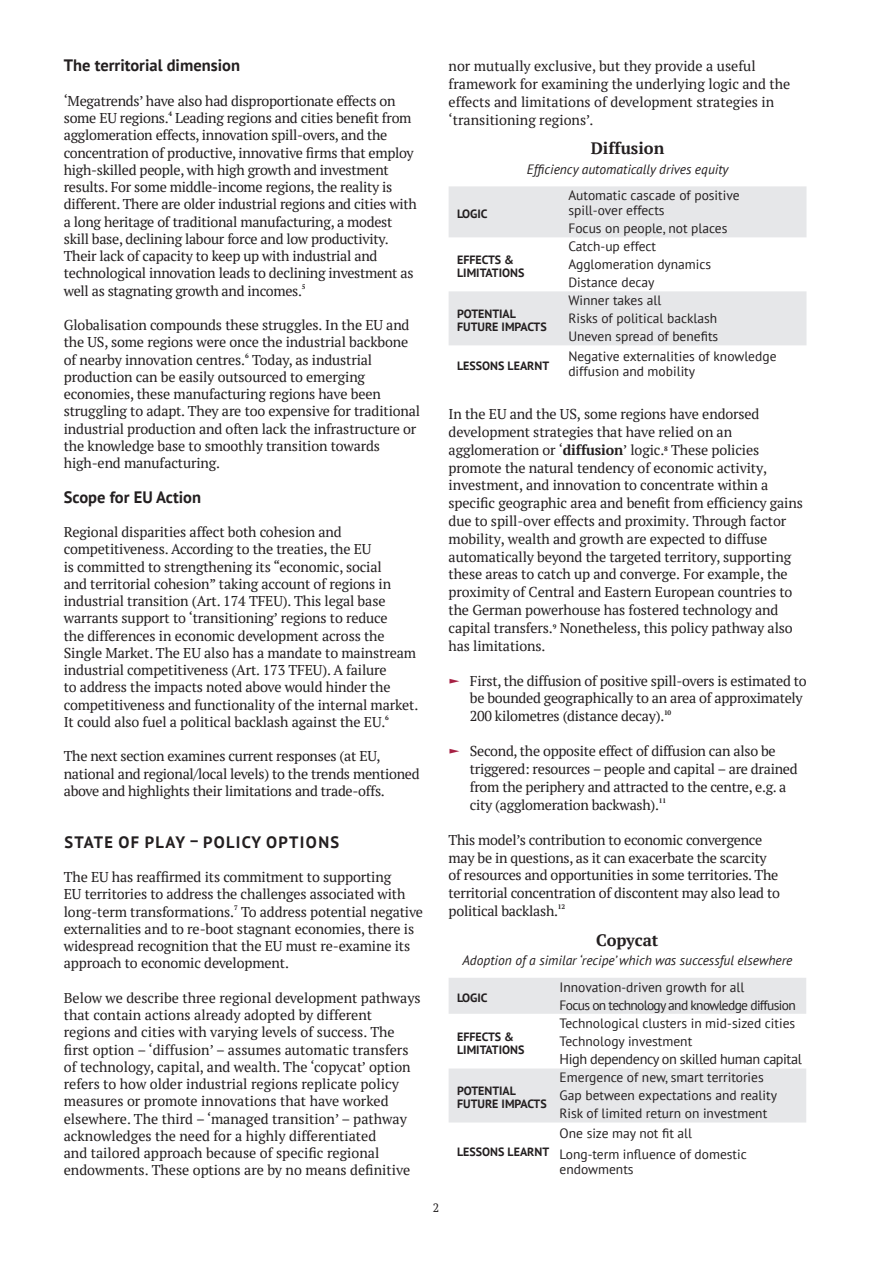
<style>
.page{position:relative;width:893px;height:1263px;background:#fff}
.page>*{position:absolute;margin:0;border:0;box-sizing:border-box;transform-origin:0 0}
.t1{font:700 16.5px "PT Sans";color:#231f20}
.t2{font:700 16.5px "PT Sans";letter-spacing:.08em;color:#231f20}
.Texte{font:700 16.5px "PT Serif";color:#231f20}
.t3{font:14.25px/17.2px "PT Serif";letter-spacing:-.01em;color:#231f20}
.Texte-2{font:14.25px "PT Sans";letter-spacing:-.03em;color:#231f20}
.Texte-3{font:13.5px/15px "PT Sans";color:#231f20}
.Texte-4{font:italic 13.5px "PT Sans";color:#231f20}
.Texte-5{font:13.5px "PT Sans";letter-spacing:-.05em;color:#231f20}
.Texte-6{font:700 12px/13.5px "PT Sans";color:#231f20}
.t4{font:12px "PT Serif";color:#231f20}
.t5{font:700 6.6px "PT Serif";color:#231f20}
.s1{font-weight:700}
.s2{color:#a62143}
</style>
<div class="page">
<svg style="left:449px;top:186px;width:357px;height:159px;fill:#e6e7e9"></svg>
<svg style="left:449px;top:978px;width:357px;height:144px;fill:#e6e7e9"></svg>
<p class="t1" style="left:64px;top:55px;width:178px">The territorial dimension</p>
<p class="t3" style="left:64px;top:92px;width:333px">‘Megatrends’ have also had disproportionate effects on some EU regions.</p>
<p class="t5" style="left:168px;top:109px;width:5px">4</p>
<p class="t3" style="left:64px;top:109px;width:355px;text-indent:111px">Leading regions and cities benefit from agglomeration effects, innovation spill-overs, and the concentration of productive, innovative firms that employ high-skilled people, with high growth and investment results. For some middle-income regions, the reality is different. There are older industrial regions and cities with a long heritage of traditional manufacturing, a modest skill base, declining labour force and low productivity.<br>Their lack of capacity to keep up with industrial and technological innovation leads to declining investment as well as stagnating growth and incomes.</p>
<p class="t5" style="left:302px;top:282px;width:5px">5</p>
<p class="t3" style="left:64px;top:316px;width:347px;text-align:justify">Globalisation compounds these struggles. In the EU and the US, some regions were once the industrial backbone of nearby innovation centres.</p>
<p class="t5" style="left:245px;top:351px;width:5px">6</p>
<p class="t3" style="left:64px;top:351px;width:358px;text-indent:188px">Today, as industrial production can be easily outsourced to emerging economies, these manufacturing regions have been struggling to adapt. They are too expensive for traditional industrial production and often lack the infrastructure or the knowledge base to smoothly transition towards high-end manufacturing.</p>
<p class="t1" style="left:64px;top:486px;width:139px">Scope for EU Action</p>
<p class="t3" style="left:64px;top:523px;width:356px">Regional disparities affect both cohesion and competitiveness. According to the treaties, the EU<br>is committed to strengthening its “economic, social<br>and territorial cohesion” taking account of regions in industrial transition (Art. 174 TFEU). This legal base warrants support to ‘transitioning’ regions to reduce<br>the differences in economic development across the Single Market. The EU also has a mandate to mainstream industrial competitiveness (Art. 173 TFEU). A failure<br>to address the impacts noted above would hinder the competitiveness and functionality of the internal market.<br>It could also fuel a political backlash against the EU.</p>
<p class="t5" style="left:385px;top:713px;width:5px">6</p>
<p class="t3" style="left:64px;top:747px;width:357px">The next section examines current responses (at EU, national and regional/local levels) to the trends mentioned above and highlights their limitations and trade-offs.</p>
<p class="t2" style="left:64px;top:831px;width:276px">STATE OF PLAY – POLICY OPTIONS</p>
<p class="t3" style="left:64px;top:868px;width:343px">The EU has reaffirmed its commitment to supporting<br>EU territories to address the challenges associated with long-term transformations.</p>
<p class="t5" style="left:234px;top:903px;width:5px">7</p>
<p class="t3" style="left:64px;top:903px;width:361px;text-indent:177px">To address potential negative externalities and to re-boot stagnant economies, there is widespread recognition that the EU must re-examine its approach to economic development.</p>
<p class="t3" style="left:64px;top:989px;width:359px">Below we describe three regional development pathways that contain actions already adopted by different regions and cities with varying levels of success. The first option – ‘diffusion’ – assumes automatic transfers of technology, capital, and wealth. The ‘copycat’ option refers to how older industrial regions replicate policy measures or promote innovations that have worked elsewhere. The third – ‘managed transition’ – pathway acknowledges the need for a highly differentiated<br>and tailored approach because of specific regional endowments. These options are by no means definitive</p>
<p class="t3" style="left:449px;top:57px;width:343px;line-height:17.9px">nor mutually exclusive, but they provide a useful framework for examining the underlying logic and the effects and limitations of development strategies in ‘transitioning regions’.</p>
<p class="Texte" style="left:591px;top:137px;width:75px">Diffusion</p>
<p class="Texte-4" style="left:527px;top:160px;width:203px">Efficiency automatically drives equity</p>
<p class="Texte-6" style="left:457px;top:207px;width:32px">LOGIC</p>
<p class="Texte-3" style="left:568px;top:188px;width:173px">Automatic cascade of positive spill-over effects</p>
<p class="Texte-3" style="left:568px;top:221px;width:161px">Focus on people, not places</p>
<p class="Texte-6" style="left:457px;top:253px;width:69px">EFFECTS &amp;<br>LIMITATIONS</p>
<p class="Texte-6" style="left:457px;top:307px;width:91px">POTENTIAL<br>FUTURE IMPACTS</p>
<p class="Texte-3" style="left:568px;top:239px;width:89px">Catch-up effect</p>
<p class="Texte-3" style="left:568px;top:257px;width:144px">Agglomeration dynamics</p>
<p class="Texte-3" style="left:568px;top:275px;width:88px">Distance decay</p>
<p class="Texte-3" style="left:568px;top:293px;width:94px">Winner takes all</p>
<p class="Texte-3" style="left:568px;top:311px;width:150px">Risks of political backlash</p>
<p class="Texte-3" style="left:568px;top:329px;width:151px">Uneven spread of benefits</p>
<p class="Texte-6" style="left:457px;top:359px;width:94px">LESSONS LEARNT</p>
<p class="Texte-3" style="left:568px;top:349px;width:210px">Negative externalities of knowledge diffusion and mobility</p>
<p class="t3" style="left:449px;top:405px;width:356px;line-height:17.9px">In the EU and the US, some regions have endorsed development strategies that have relied on an agglomeration or ‘<span class="s1">diffusion</span>’ logic.<sup>8</sup> These policies promote the natural tendency of economic activity, investment, and innovation to concentrate within a specific geographic area and benefit from efficiency gains due to spill-over effects and proximity. Through factor mobility, wealth and growth are expected to diffuse automatically beyond the targeted territory, supporting these areas to catch up and converge. For example, the proximity of Central and Eastern European countries to the German powerhouse has fostered technology and capital transfers.<sup>9</sup> Nonetheless, this policy pathway also has limitations.</p>
<p class="t3" style="left:470px;top:671px;width:338px;line-height:17.9px;text-indent:-21px"><span class="s2">❑</span> First, the diffusion of positive spill-overs is estimated to be bounded geographically to an area of approximately<br>200 kilometres (distance decay).</p>
<p class="t5" style="left:664px;top:708px;width:9px">10</p>
<p class="t3" style="left:470px;top:742px;width:329px;line-height:17.9px;text-indent:-21px"><span class="s2">❑</span> Second, the opposite effect of diffusion can also be triggered: resources – people and capital – are drained from the periphery and attracted to the centre, e.g. a city (agglomeration backwash).</p>
<p class="t5" style="left:659px;top:796px;width:9px">11</p>
<p class="t3" style="left:449px;top:831px;width:333px;line-height:17.9px">This model’s contribution to economic convergence may be in questions, as it can exacerbate the scarcity of resources and opportunities in some territories. The territorial concentration of discontent may also lead to political backlash.</p>
<p class="t5" style="left:558px;top:902px;width:9px">12</p>
<p class="Texte" style="left:596px;top:929px;width:64px">Copycat</p>
<p class="Texte-4" style="left:462px;top:952px;width:332px">Adoption of a similar ‘recipe’ which was successful elsewhere</p>
<p class="Texte-6" style="left:457px;top:991px;width:32px">LOGIC</p>
<p class="Texte-3" style="left:560px;top:979px;width:186px">Innovation-driven growth for all</p>
<p class="Texte-5" style="left:560px;top:996px;width:238px">Focus on technology and knowledge diffusion</p>
<p class="Texte-6" style="left:457px;top:1029px;width:69px">EFFECTS &amp;<br>LIMITATIONS</p>
<p class="Texte-6" style="left:457px;top:1084px;width:91px">POTENTIAL<br>FUTURE IMPACTS</p>
<p class="Texte-6" style="left:457px;top:1145px;width:94px">LESSONS LEARNT</p>
<p class="Texte-3" style="left:560px;top:1015px;width:237px">Technological clusters in mid-sized cities</p>
<p class="Texte-3" style="left:560px;top:1033px;width:134px">Technology investment</p>
<p class="Texte-2" style="left:560px;top:1050px;width:244px">High dependency on skilled human capital</p>
<p class="Texte-3" style="left:560px;top:1070px;width:206px">Emergence of new, smart territories</p>
<p class="Texte-3" style="left:560px;top:1088px;width:219px">Gap between expectations and reality</p>
<p class="Texte-3" style="left:560px;top:1106px;width:209px">Risk of limited return on investment</p>
<p class="Texte-3" style="left:560px;top:1126px;width:134px">One size may not fit all</p>
<p class="Texte-3" style="left:560px;top:1146px;width:189px">Long-term influence of domestic endowments</p>
<p class="t4" style="left:433px;top:1199px;width:8px">2</p>
</div>
